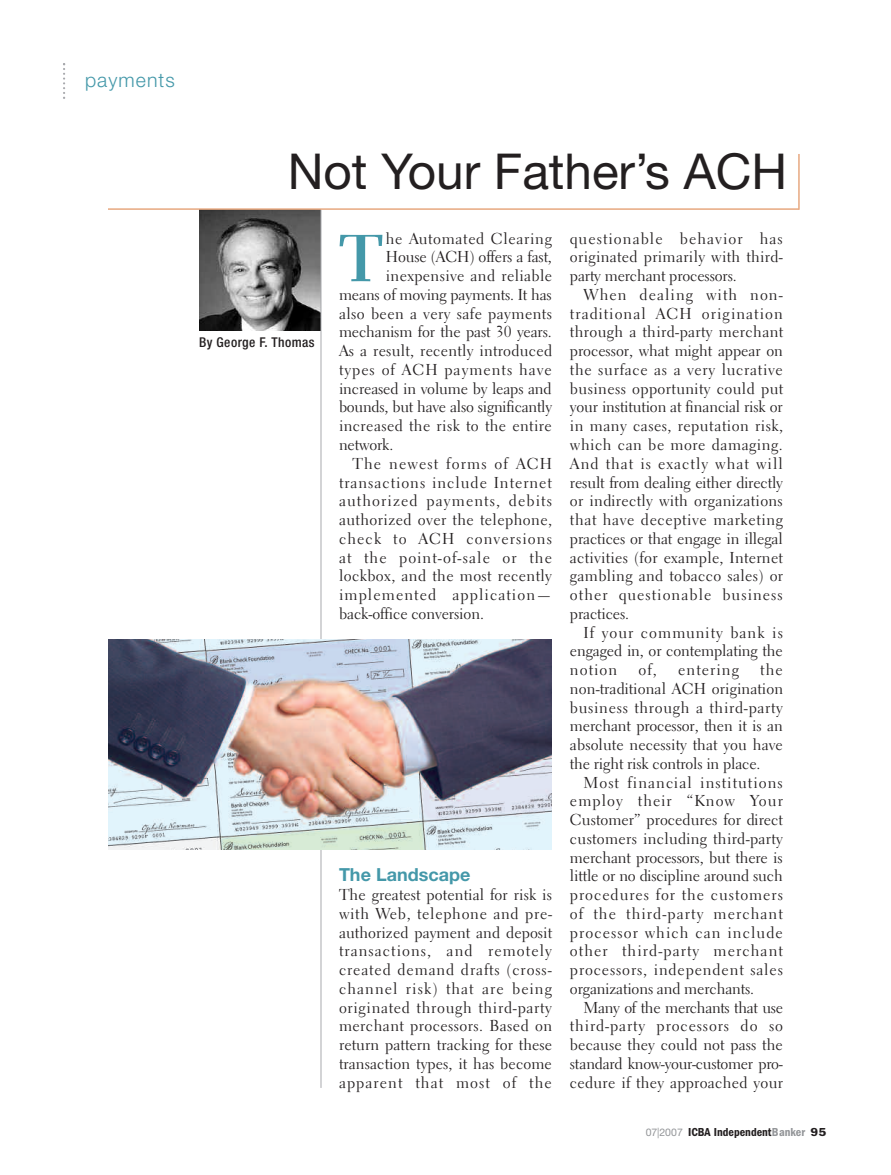
<style>
.page{position:relative;width:891px;height:1175px;background:#fff}
.page>*{position:absolute;margin:0;border:0;box-sizing:border-box;transform-origin:0 0}
.t1{font:700 66px "Electra LH";color:#4498a9}
.t2{font:49.5px "Helvetica Neue";color:#231f20}
.t3{font:300 19.5px "Helvetica Neue";letter-spacing:.055em;color:#4498a9}
.t4{font:700 18px "Helvetica Neue";color:#4498a9}
.t5{font:15.75px/18.8px "Electra LH";letter-spacing:.02em;color:#231f20;text-align:justify}
.t6{font:15.75px "Electra LH";letter-spacing:-.01em;color:#231f20}
.t7{font:15.75px "Electra LH";letter-spacing:.07em;color:#231f20}
.t8{font:15.75px "Electra LH";letter-spacing:-.015em;color:#231f20}
.t9{font:15.75px "Electra LH";letter-spacing:.065em;color:#231f20}
.t10{font:15.75px "Electra LH";letter-spacing:.06em;color:#231f20}
.t11{font:15.75px "Electra LH";letter-spacing:-.005em;color:#231f20}
.t12{font:15.75px "Electra LH";letter-spacing:.045em;color:#231f20}
.t13{font:500 condensed 13.5px "Helvetica Neue";letter-spacing:.035em;color:#231f20}
.t14{font:600 condensed 12px "Franklin Gothic";color:#231f20}
.s1{font-family:"Helvetica Neue";font-weight:400;font-stretch:normal;font-size:10.5px;color:#939598}
.s2{color:#939598}
</style>
<div class="page">
<img style="left:200px;top:210px;width:121px;height:120px">
<hr style="left:321px;top:209px;width:1px;height:878px;background:#a8a9ad">
<hr style="left:798px;top:154px;width:2px;height:56px;background:#e7a880">
<hr style="left:108px;top:208px;width:691px;height:2px;background:#e7a880">
<img style="left:108px;top:640px;width:444px;height:209px">
<svg style="left:63px;top:63px;width:2px;height:36px"></svg>
<p class="t3" style="left:85px;top:73px;width:91px">payments</p>
<h2 class="t2" style="left:288px;top:154px;width:501px">Not Your Father’s ACH</h2>
<p class="t13" style="left:199px;top:337px;width:117px">By George F. Thomas</p>
<h1 class="t1" style="left:339px;top:232px;width:46px">T</h1>
<p class="t12" style="left:386px;top:232px;width:168px">he Automated Clearing</p>
<p class="t6" style="left:386px;top:251px;width:168px">House (ACH) offers a fast,</p>
<p class="t5" style="left:386px;top:268px;width:168px">inexpensive and reliable</p>
<p class="t6" style="left:339px;top:288px;width:214px">means of moving payments. It has</p>
<p class="t5" style="left:339px;top:305px;width:215px">also been a very safe payments</p>
<p class="t6" style="left:339px;top:326px;width:214px">mechanism for the past 30 years.</p>
<p class="t5" style="left:339px;top:343px;width:215px">As a result, recently introduced</p>
<p class="t9" style="left:339px;top:363px;width:214px">types of ACH payments have</p>
<p class="t6" style="left:339px;top:382px;width:214px">increased in volume by leaps and</p>
<p class="t8" style="left:339px;top:401px;width:215px">bounds, but have also significantly</p>
<p class="t5" style="left:339px;top:418px;width:214px">increased the risk to the entire</p>
<p class="t6" style="left:339px;top:438px;width:56px">network.</p>
<p class="t7" style="left:352px;top:457px;width:201px">The newest forms of ACH</p>
<p class="t10" style="left:339px;top:476px;width:214px">transactions include Internet</p>
<p class="t7" style="left:339px;top:494px;width:215px">authorized payments, debits</p>
<p class="t5" style="left:339px;top:512px;width:215px">authorized over the telephone,</p>
<p class="t7" style="left:339px;top:532px;width:215px">check to ACH conversions</p>
<p class="t7" style="left:339px;top:551px;width:215px">at the point-of-sale or the</p>
<p class="t5" style="left:339px;top:568px;width:215px">lockbox, and the most recently</p>
<p class="t7" style="left:339px;top:588px;width:215px">implemented application—</p>
<p class="t11" style="left:339px;top:607px;width:146px">back-office conversion.</p>
<p class="t4" style="left:339px;top:868px;width:133px">The Landscape</p>
<p class="t5" style="left:339px;top:887px;width:215px">The greatest potential for risk is with Web, telephone and pre&shy;authorized payment and deposit transactions, and remotely created demand drafts (cross&shy;channel risk) that are being originated through third-party merchant processors. Based on return pattern tracking for these transaction types, it has become apparent that most of the</p>
<p class="t5" style="left:570px;top:230px;width:215px">questionable behavior has originated primarily with third&shy;party merchant processors.</p>
<p class="t5" style="left:570px;top:287px;width:215px;text-indent:13px">When dealing with non&shy;traditional ACH origination through a third-party merchant processor, what might appear on the surface as a very lucrative business opportunity could put your institution at financial risk or in many cases, reputation risk, which can be more damaging.<br>And that is exactly what will result from dealing either directly or indirectly with organizations that have deceptive marketing practices or that engage in illegal activities (for example, Internet gambling and tobacco sales) or other questionable business practices.</p>
<p class="t5" style="left:570px;top:624px;width:214px;text-indent:14px">If your community bank is engaged in, or contemplating the notion</p>
<p class="t5" style="left:570px;top:662px;width:215px;text-indent:190px">the non-traditional ACH origination business through a third-party merchant processor, then it is an absolute necessity that you have the right risk controls in place.</p>
<p class="t5" style="left:570px;top:774px;width:215px;text-indent:13px">Most financial institutions employ their “Know Your Customer” procedures for direct customers including third-party merchant processors, but there is little or no discipline around such procedures for the customers of the third-party merchant processor which can include other third-party merchant processors, independent sales organizations and merchants.</p>
<p class="t5" style="left:570px;top:999px;width:215px;text-indent:13px">Many of the merchants that use third-party processors do so because they could not pass the standard know-your-customer pro&shy;cedure if they approached your</p>
<p class="t5" style="left:639px;top:662px;width:20px">of,</p>
<p class="t9" style="left:678px;top:663px;width:62px">entering</p>
<p class="t14" style="left:646px;top:1127px;width:182px"><span class="s1">07|2007</span> ICBA Independent<span class="s2">Banker</span> 95</p>
</div>
